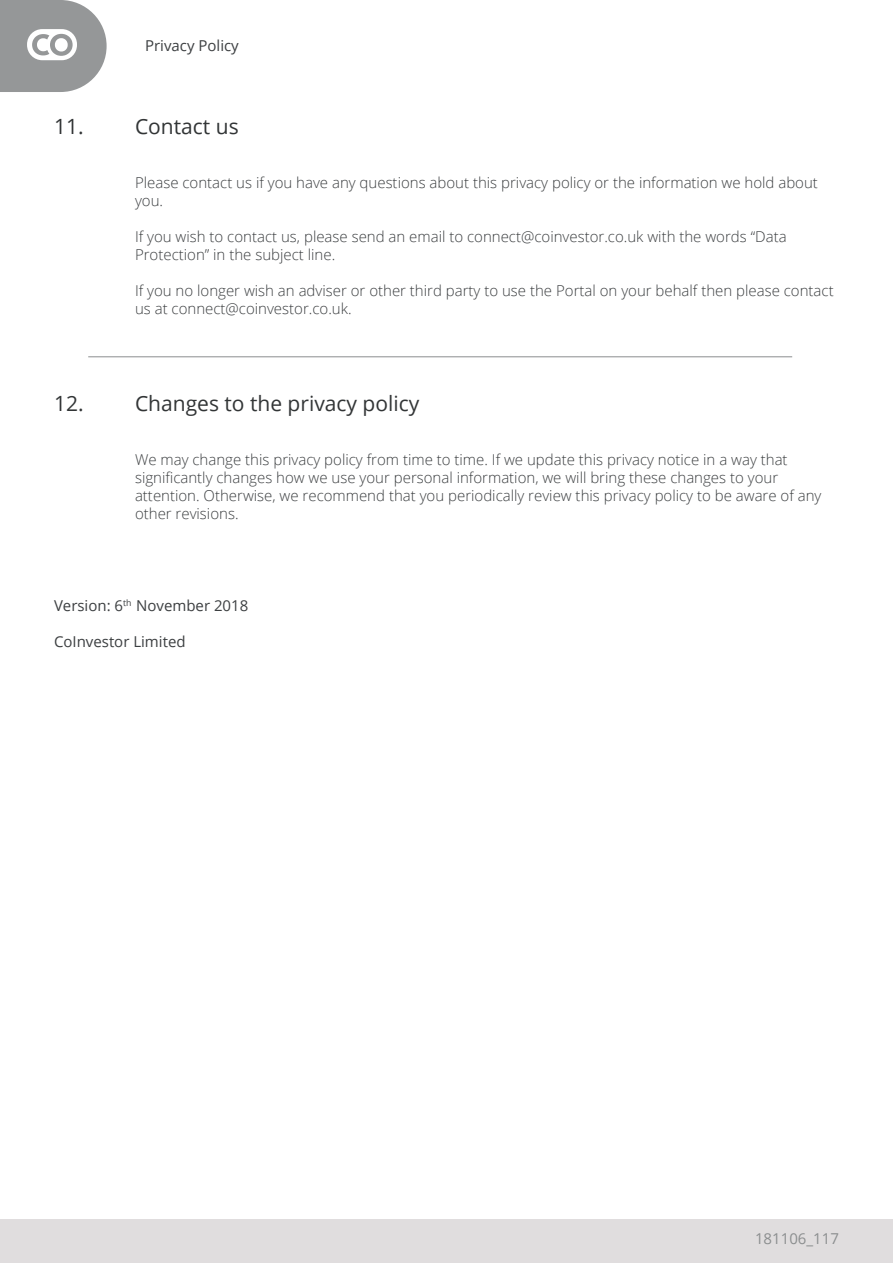
<style>
.page{position:relative;width:893px;height:1263px;background:#fff}
.page>*{position:absolute;margin:0;border:0;box-sizing:border-box;transform-origin:0 0}
.t1{font:21px "Open Sans";color:#323536}
.t2{font:300 15px/18px "Open Sans";color:#3c3f41}
.t3{font:15px "Open Sans";color:#3c3f41}
.t4{font:15px "Open Sans";color:#8b8e8f}
</style>
<div class="page">
<div style="left:0;top:1219px;width:893px;height:44px;background:#e0ddde"></div>
<svg style="left:0;top:0;width:107px;height:92px"></svg>
<hr style="left:88px;top:357px;width:704px;height:1px;background:#8b8e8f">
<h1 class="t1" style="left:54px;top:112px;width:31px">11.</h1>
<h1 class="t1" style="left:54px;top:389px;width:31px">12.</h1>
<p class="t3" style="left:145px;top:35px;width:95px">Privacy Policy</p>
<h1 class="t1" style="left:135px;top:112px;width:105px">Contact us</h1>
<p class="t2" style="left:135px;top:173px;width:684px">Please contact us if you have any questions about this privacy policy or the information we hold about you.</p>
<p class="t2" style="left:135px;top:227px;width:653px">If you wish to contact us, please send an email to connect@coinvestor.co.uk with the words “Data<br>Protection” in the subject line.</p>
<p class="t2" style="left:135px;top:281px;width:700px">If you no longer wish an adviser or other third party to use the Portal on your behalf then please contact us at connect@coinvestor.co.uk.</p>
<h1 class="t1" style="left:135px;top:389px;width:286px">Changes to the privacy policy</h1>
<p class="t2" style="left:135px;top:450px;width:688px">We may change this privacy policy from time to time. If we update this privacy notice in a way that significantly changes how we use your personal information, we will bring these changes to your attention. Otherwise, we recommend that you periodically review this privacy policy to be aware of any other revisions.</p>
<p class="t3" style="left:54px;top:595px;width:196px">Version: 6<sup>th</sup> November 2018</p>
<p class="t3" style="left:54px;top:631px;width:133px">CoInvestor Limited</p>
<p class="t4" style="left:755px;top:1228px;width:85px">181106_117</p>
</div>
